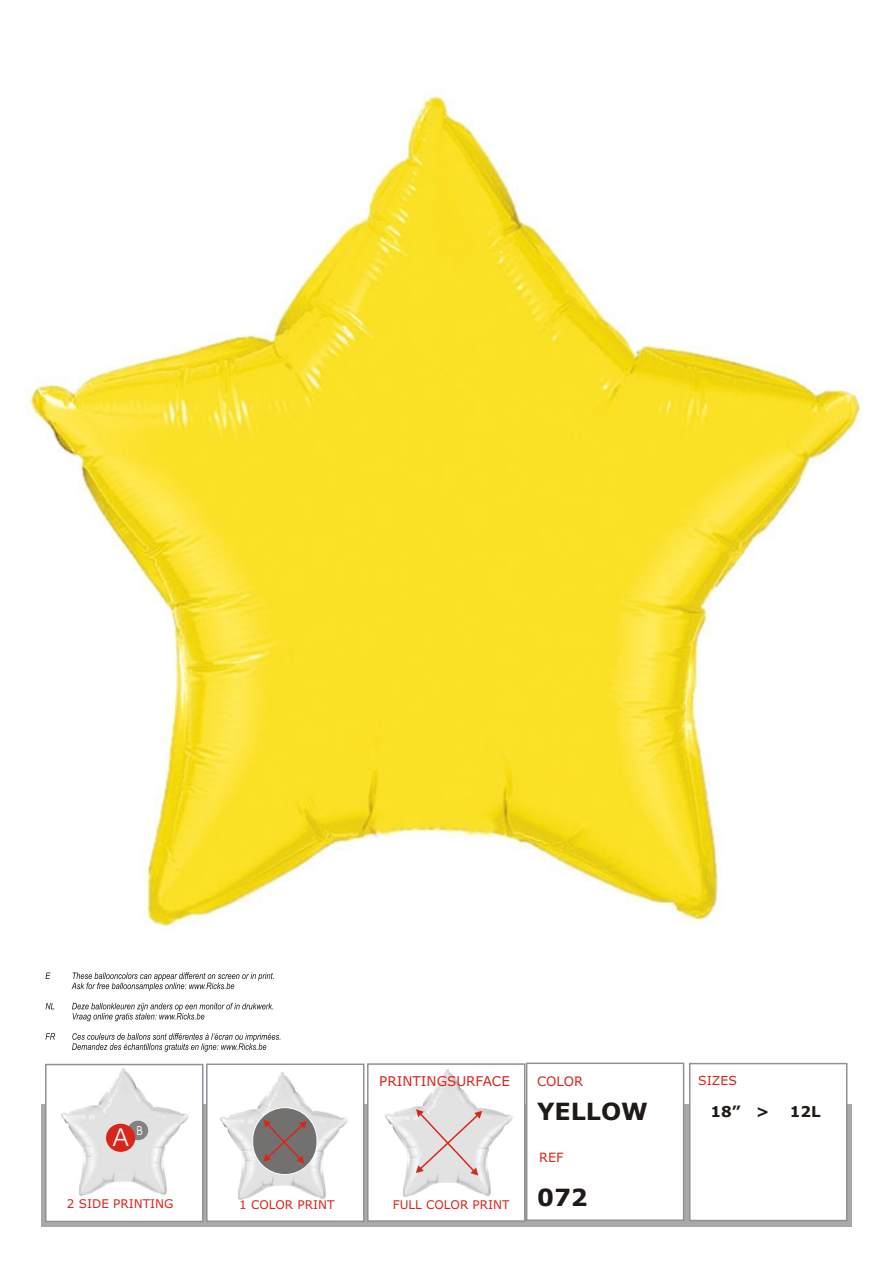
<style>
.page{position:relative;width:894px;height:1263px;background:#fff}
.page>*{position:absolute;margin:0;border:0;box-sizing:border-box;transform-origin:0 0}
.t1{font:24.9px "Avant Garde Bk BT";color:#fff}
.t2{font:700 23.7px "Verdana";color:#1f1a17}
.t3{font:700 15px "Verdana";color:#1f1a17}
.t4{font:13.5px "Verdana";color:#d9261c}
.t5{font:13.05px "Verdana";color:#d9261c}
.t6{font:12.75px "Verdana";color:#d9261c}
.t7{font:12.45px "Verdana";color:#d9261c}
.t8{font:12.45px "Avant Garde Bk BT";color:#fff}
.t9{font:12px "Verdana";color:#d9261c}
</style>
<div class="page">
<div style="left:42px;top:1104px;width:810px;height:123px;background:#aba8a8"></div>
<div style="left:689px;top:1063px;width:158px;height:158px;background:#fff;border:2px solid #8f9196"></div>
<div style="left:526px;top:1063px;width:158px;height:158px;background:#fff;border:2px solid #8f9196"></div>
<div style="left:367px;top:1063px;width:158px;height:159px;background:#fff;border:2px solid #8f9196"></div>
<div style="left:206px;top:1064px;width:158px;height:158px;background:#fff;border:2px solid #8f9196"></div>
<div style="left:45px;top:1064px;width:158px;height:158px;background:#fff;border:2px solid #8f9196"></div>
<img style="left:385px;top:1069px;width:128px;height:128px">
<svg style="left:46px;top:972px;width:234px;height:80px"></svg>
<img style="left:61px;top:1068px;width:128px;height:128px">
<img style="left:220px;top:1072px;width:128px;height:128px">
<div style="left:128px;top:1121px;width:20px;height:19px;background:#828282;border-radius:50%"></div>
<div style="left:106px;top:1124px;width:29px;height:28px;background:#d9261c;border-radius:50%"></div>
<div style="left:252px;top:1107px;width:65px;height:68px;background:#737070;border:1px solid #fff;border-radius:32px"></div>
<svg style="left:263px;top:1120px;width:44px;height:43px"></svg>
<svg style="left:416px;top:1109px;width:66px;height:67px;background:#e1d4d3"></svg>
<img style="left:29px;top:95px;width:832px;height:832px">
<p class="t4" style="left:379px;top:1076px;width:132px">PRINTINGSURFACE</p>
<p class="t5" style="left:537px;top:1076px;width:48px">COLOR</p>
<p class="t7" style="left:698px;top:1076px;width:40px">SIZES</p>
<h1 class="t1" style="left:113px;top:1127px;width:16px">A</h1>
<p class="t8" style="left:137px;top:1125px;width:8px">B</p>
<p class="t9" style="left:67px;top:1199px;width:108px">2 SIDE PRINTING</p>
<p class="t9" style="left:239px;top:1200px;width:97px">1 COLOR PRINT</p>
<p class="t9" style="left:393px;top:1200px;width:118px">FULL COLOR PRINT</p>
<h2 class="t2" style="left:537px;top:1102px;width:113px">YELLOW</h2>
<p class="t6" style="left:539px;top:1152px;width:26px">REF</p>
<h2 class="t2" style="left:537px;top:1188px;width:52px">072</h2>
<p class="t3" style="left:711px;top:1105px;width:60px">18” &gt;</p>
<p class="t3" style="left:790px;top:1105px;width:32px">12L</p>
</div>
